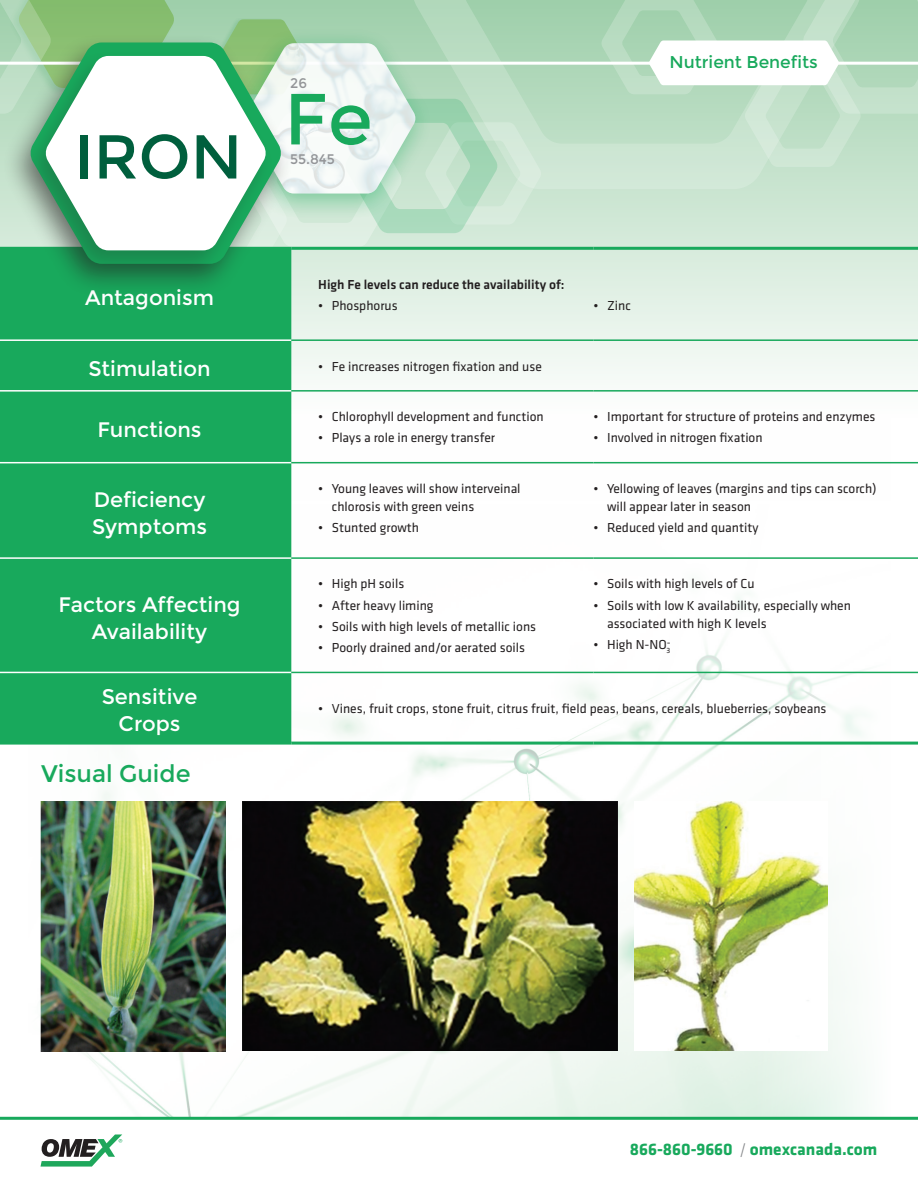
<style>
.page{position:relative;width:918px;height:1188px;background:#fff}
.page>*{position:absolute;margin:0;border:0;box-sizing:border-box;transform-origin:0 0}
.t1{font:72.3px "Montserrat";color:#18a95c}
.t2{font:61.95px "Montserrat";color:#005f3d}
.t3{font:24px "Montserrat";color:#18a95c}
.t4{font:21px/26.8px "Montserrat";color:#fff;text-align:center}
.t5{font:700 17.4px "Klavika";color:#18a95c}
.t6{font:17.1px "Montserrat";color:#18a95c}
.t7{font:13.95px "Montserrat";color:#939598}
.t8{font:13.5px/18px "Klavika";color:#231f20}
.t9{font:500 13.5px "Klavika";color:#231f20}
.t10{font:7.8px "Klavika";color:#231f20}
.s1{font-weight:300;font-stretch:condensed;color:#808285}
</style>
<div class="page">
<svg style="left:291px;top:167px;width:627px;height:303px"></svg>
<svg style="left:541px;top:0;width:321px;height:189px"></svg>
<hr style="left:0;top:62px;width:918px;height:3px;background:#fff">
<svg style="left:601px;top:0;width:317px;height:167px"></svg>
<img style="left:165px;top:470px;width:588px;height:647px">
<div style="left:753px;top:418px;width:165px;height:700px;background:#fff"></div>
<hr style="left:0;top:1117px;width:918px;height:3px;background:#18a95c">
<svg style="left:41px;top:1134px;width:81px;height:33px"></svg>
<div style="left:0;top:283px;width:291px;height:459px;background:#18a95c"></div>
<hr style="left:0;top:339px;width:291px;height:2px;background:#fff">
<hr style="left:0;top:390px;width:291px;height:2px;background:#fff">
<hr style="left:0;top:462px;width:291px;height:1px;background:#fff">
<hr style="left:0;top:557px;width:291px;height:2px;background:#fff">
<hr style="left:0;top:672px;width:291px;height:1px;background:#fff">
<hr style="left:291px;top:339px;width:303px;height:2px;background:#18a95c">
<hr style="left:594px;top:339px;width:324px;height:2px;background:#18a95c">
<hr style="left:291px;top:390px;width:303px;height:2px;background:#18a95c">
<hr style="left:594px;top:390px;width:324px;height:2px;background:#18a95c">
<hr style="left:291px;top:462px;width:303px;height:1px;background:#18a95c">
<hr style="left:594px;top:462px;width:324px;height:1px;background:#18a95c">
<hr style="left:291px;top:557px;width:303px;height:2px;background:#18a95c">
<hr style="left:594px;top:557px;width:324px;height:2px;background:#18a95c">
<hr style="left:291px;top:672px;width:303px;height:1px;background:#18a95c">
<hr style="left:594px;top:672px;width:324px;height:1px;background:#18a95c">
<hr style="left:0;top:742px;width:291px;height:3px;background:#18a95c">
<hr style="left:291px;top:742px;width:303px;height:3px;background:#18a95c">
<hr style="left:594px;top:742px;width:324px;height:3px;background:#18a95c">
<hr style="left:291px;top:247px;width:303px;height:3px;background:#18a95c">
<hr style="left:594px;top:247px;width:324px;height:3px;background:#18a95c">
<div style="left:2px;top:32px;width:292px;height:266px;background:#231f20;opacity:.5"></div>
<svg style="left:0;top:0;width:541px;height:283px"></svg>
<img style="left:40px;top:801px;width:186px;height:250px">
<img style="left:635px;top:801px;width:192px;height:250px">
<img style="left:242px;top:801px;width:376px;height:250px">
<h2 class="t2" style="left:74px;top:121px;width:170px">IRON</h2>
<h3 class="t4" style="left:85px;top:284px;width:130px">Antagonism</h3>
<p class="t7" style="left:290px;top:75px;width:18px">26</p>
<h1 class="t1" style="left:284px;top:77px;width:90px">Fe</h1>
<p class="t7" style="left:290px;top:151px;width:46px">55.845</p>
<p class="t9" style="left:318px;top:275px;width:248px">High Fe levels can reduce the availability of:</p>
<p class="t8" style="left:318px;top:296px;width:81px">• Phosphorus</p>
<p class="t8" style="left:594px;top:296px;width:39px">• Zinc</p>
<h3 class="t4" style="left:89px;top:355px;width:124px">Stimulation</h3>
<p class="t8" style="left:318px;top:357px;width:225px">• Fe increases nitrogen fixation and use</p>
<p class="t6" style="left:669px;top:53px;width:150px">Nutrient Benefits</p>
<h3 class="t4" style="left:98px;top:416px;width:106px">Functions</h3>
<p class="t8" style="left:318px;top:407px;width:227px">• Chlorophyll development and function</p>
<p class="t8" style="left:318px;top:429px;width:178px">• Plays a role in energy transfer</p>
<h3 class="t4" style="left:92px;top:487px;width:116px;text-align:left">Deficiency<br>Symptoms</h3>
<p class="t8" style="left:332px;top:479px;width:190px;text-indent:-14px">• Young leaves will show interveinal chlorosis with green veins</p>
<p class="t8" style="left:318px;top:518px;width:102px">• Stunted growth</p>
<h3 class="t4" style="left:58px;top:591px;width:184px">Factors Affecting<br>Availability</h3>
<p class="t8" style="left:318px;top:575px;width:87px">• High pH soils</p>
<p class="t8" style="left:318px;top:596px;width:117px">• After heavy liming</p>
<p class="t8" style="left:318px;top:617px;width:219px">• Soils with high levels of metallic ions</p>
<p class="t8" style="left:318px;top:638px;width:208px">• Poorly drained and/or aerated soils</p>
<p class="t8" style="left:594px;top:407px;width:283px">• Important for structure of proteins and enzymes</p>
<p class="t8" style="left:594px;top:429px;width:171px">• Involved in nitrogen fixation</p>
<p class="t8" style="left:607px;top:479px;width:271px;text-indent:-14px">• Yellowing of leaves (margins and tips can scorch) will appear later in season</p>
<p class="t8" style="left:594px;top:518px;width:166px">• Reduced yield and quantity</p>
<p class="t8" style="left:594px;top:575px;width:162px">• Soils with high levels of Cu</p>
<p class="t8" style="left:607px;top:596px;width:245px;text-indent:-14px">• Soils with low K availability, especially when associated with high K levels</p>
<p class="t8" style="left:594px;top:635px;width:79px">• High N-NO<sup>-</sup></p>
<p class="t10" style="left:667px;top:646px;width:5px">3</p>
<h3 class="t4" style="left:102px;top:684px;width:97px">Sensitive<br>Crops</h3>
<h3 class="t3" style="left:41px;top:760px;width:151px">Visual Guide</h3>
<p class="t8" style="left:318px;top:699px;width:510px">• Vines, fruit crops, stone fruit, citrus fruit, field peas, beans, cereals, blueberries, soybeans</p>
<p class="t5" style="left:630px;top:1137px;width:249px">866-860-9660 <span class="s1">/</span> omexcanada.com</p>
</div>
